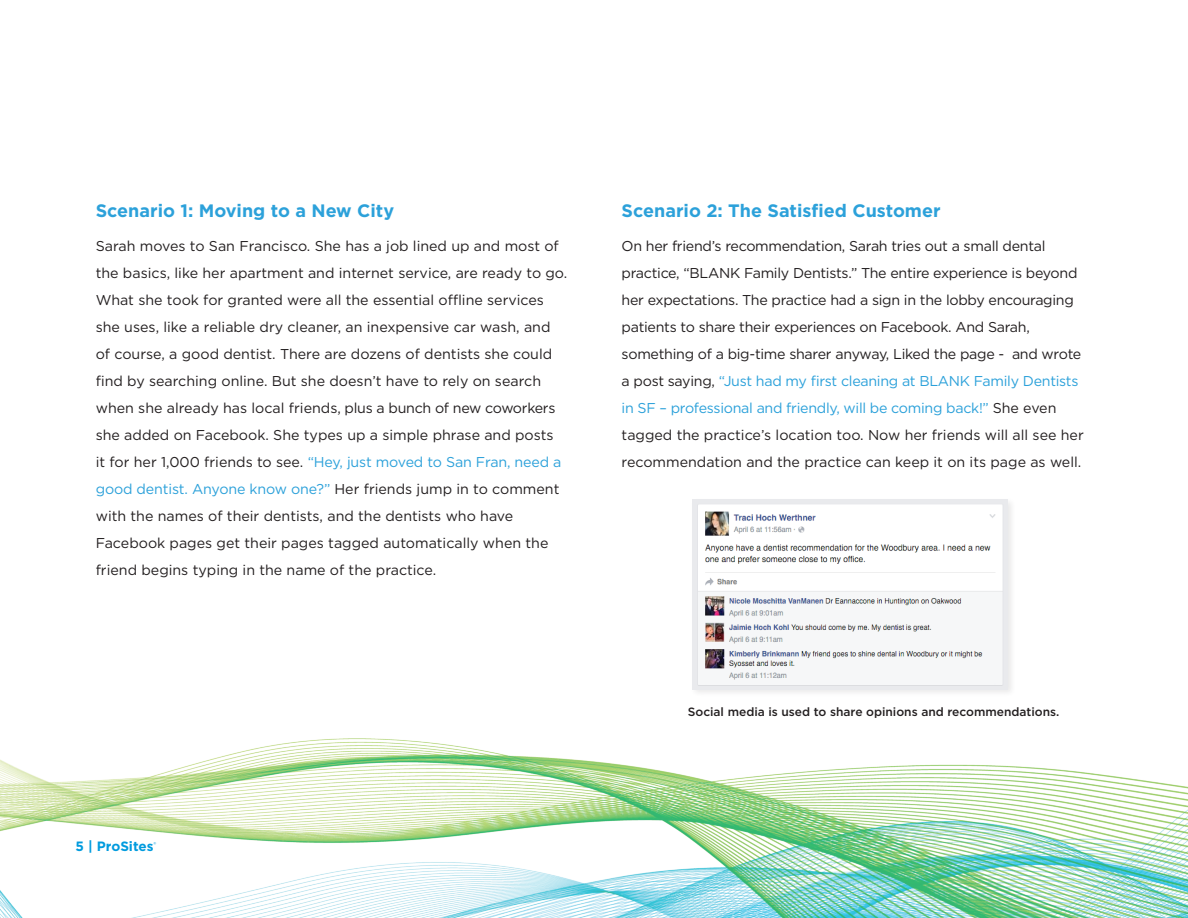
<style>
.page{position:relative;width:1188px;height:918px;background:#fff}
.page>*{position:absolute;margin:0;border:0;box-sizing:border-box;transform-origin:0 0}
.Subheads_Blue{font:700 18px "Gotham";color:#2ca1da}
.Body{font:14.25px/27px "Gotham";color:#231f20}
.Body-2{font:14.25px/27px "Gotham";letter-spacing:-.02em;color:#231f20}
.Body-3{font:700 13.5px "Gotham";color:#009bde}
.t1{font:500 12px "Gotham";color:#231f20}
.s1{color:#2ca1da}
</style>
<div class="page">
<img style="left:0;top:738px;width:1188px;height:180px">
<div style="left:691px;top:498px;width:325px;height:199px;background:#231f20;opacity:.1"></div>
<img style="left:697px;top:504px;width:307px;height:182px">
<p class="Subheads_Blue" style="left:96px;top:199px;width:300px">Scenario 1: Moving to a New City</p>
<p class="Body" style="left:96px;top:232px;width:473px">Sarah moves to San Francisco. She has a job lined up and most of the basics, like her apartment and internet service, are ready to go.<br>What she took for granted were all the essential offline services she uses, like a reliable dry cleaner, an inexpensive car wash, and of course, a good dentist. There are dozens of dentists she could find by searching online. But she doesn’t have to rely on search when she already has local friends, plus a bunch of new coworkers she added on Facebook. She types up a simple phrase and posts<br>it for her 1,000 friends to see. <span class="s1">“Hey, just moved to San Fran, need a good dentist. Anyone know one?”</span> Her friends jump in to comment with the names of their dentists, and the dentists who have Facebook pages get their pages tagged automatically when the friend begins typing in the name of the practice.</p>
<p class="Body-3" style="left:76px;top:837px;width:82px">5 | ProSites<sup>®</sup></p>
<p class="Subheads_Blue" style="left:622px;top:199px;width:320px">Scenario 2: The Satisfied Customer</p>
<p class="Body-2" style="left:622px;top:232px;width:464px">On her friend’s recommendation, Sarah tries out a small dental practice, “BLANK Family Dentists.” The entire experience is beyond her expectations. The practice had a sign in the lobby encouraging patients to share their experiences on Facebook. And Sarah, something of a big-time sharer anyway, Liked the page - and wrote a post saying, <span class="s1">“Just had my first cleaning at BLANK Family Dentists in SF – professional and friendly, will be coming back!”</span> She even tagged the practice’s location too. Now her friends will all see her recommendation and the practice can keep it on its page as well.</p>
<p class="t1" style="left:688px;top:704px;width:373px">Social media is used to share opinions and recommendations.</p>
</div>
